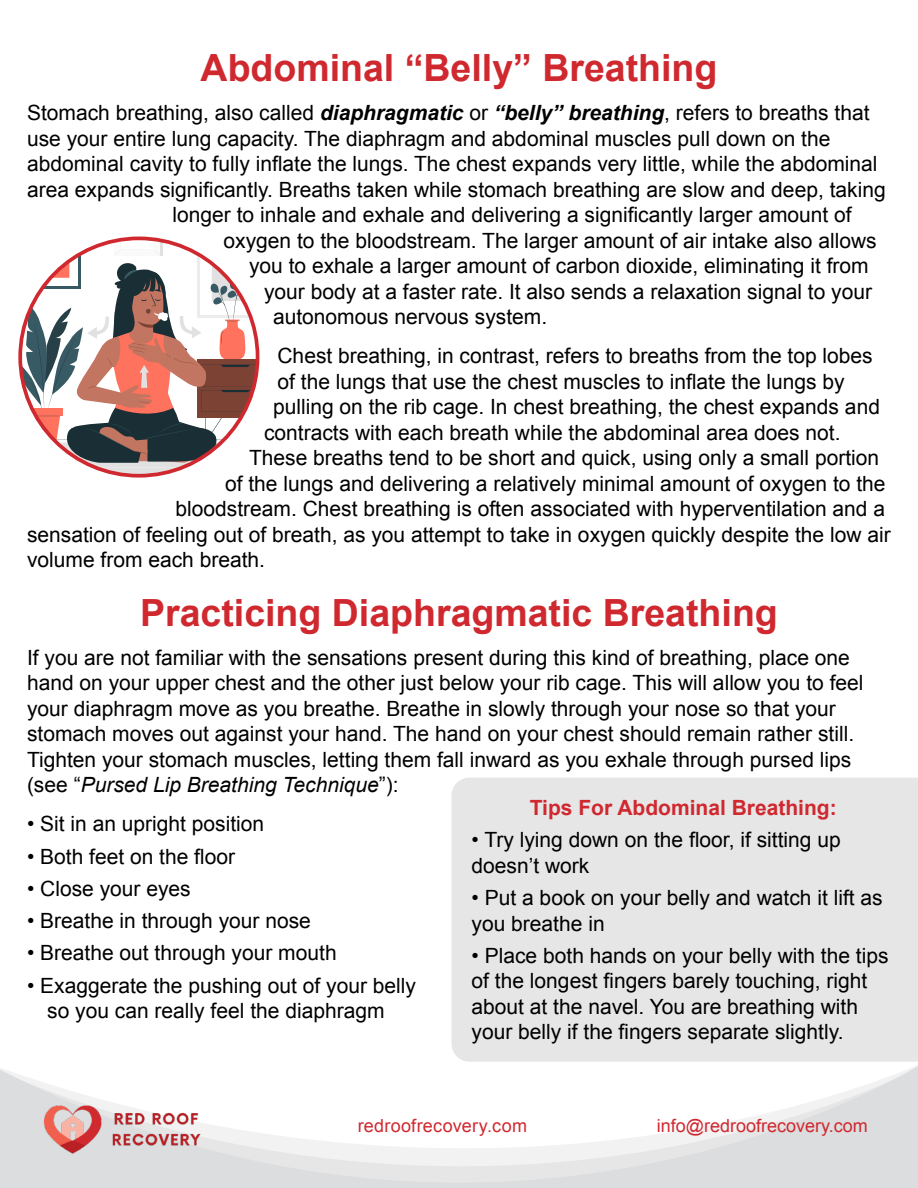
<style>
.page{position:relative;width:918px;height:1188px;background:#fff}
.page>*{position:absolute;margin:0;border:0;box-sizing:border-box;transform-origin:0 0}
.t1{font:700 37.5px "Arial";color:#d0282f}
.Body_Copy_-_14pt{font:21px/25.5px "Arial";color:#000}
.Body_Copy_-_14pt-2{font:700 21px "Arial";color:#d0282f}
.Body_Copy_-_14pt-3{font:18px "Arial";color:#d0282f}
.s1{font-weight:700;font-style:italic}
.s2{font-style:italic}
</style>
<div class="page">
<svg style="left:20px;top:238px;width:238px;height:237px"></svg>
<div style="left:452px;top:778px;width:466px;height:268px;background:#e6e6e6"></div>
<svg style="left:0;top:1046px;width:918px;height:142px"></svg>
<img style="left:41px;top:1100px;width:163px;height:57px">
<h2 class="t1" style="left:201px;top:43px;width:518px">Abdominal “Belly” Breathing</h2>
<p class="Body_Copy_-_14pt" style="left:27px;top:100px;width:844px">Stomach breathing, also called <span class="s1">diaphragmatic</span> or <span class="s1">“belly” breathing</span>, refers to breaths that</p>
<p class="Body_Copy_-_14pt" style="left:27px;top:126px;width:805px">use your entire lung capacity. The diaphragm and abdominal muscles pull down on the</p>
<p class="Body_Copy_-_14pt" style="left:27px;top:151px;width:852px">abdominal cavity to fully inflate the lungs. The chest expands very little, while the abdominal</p>
<p class="Body_Copy_-_14pt" style="left:27px;top:177px;width:860px">area expands significantly. Breaths taken while stomach breathing are slow and deep, taking</p>
<p class="Body_Copy_-_14pt" style="left:172px;top:202px;width:681px">longer to inhale and exhale and delivering a significantly larger amount of</p>
<p class="Body_Copy_-_14pt" style="left:224px;top:228px;width:655px">oxygen to the bloodstream. The larger amount of air intake also allows</p>
<p class="Body_Copy_-_14pt" style="left:249px;top:253px;width:621px">you to exhale a larger amount of carbon dioxide, eliminating it from</p>
<p class="Body_Copy_-_14pt" style="left:264px;top:279px;width:610px">your body at a faster rate. It also sends a relaxation signal to your</p>
<p class="Body_Copy_-_14pt" style="left:273px;top:304px;width:276px">autonomous nervous system.</p>
<p class="Body_Copy_-_14pt" style="left:278px;top:343px;width:597px">Chest breathing, in contrast, refers to breaths from the top lobes</p>
<p class="Body_Copy_-_14pt" style="left:278px;top:369px;width:569px">of the lungs that use the chest muscles to inflate the lungs by</p>
<p class="Body_Copy_-_14pt" style="left:273px;top:394px;width:609px">pulling on the rib cage. In chest breathing, the chest expands and</p>
<p class="Body_Copy_-_14pt" style="left:264px;top:420px;width:578px">contracts with each breath while the abdominal area does not.</p>
<p class="Body_Copy_-_14pt" style="left:249px;top:445px;width:632px">These breaths tend to be short and quick, using only a small portion</p>
<p class="Body_Copy_-_14pt" style="left:225px;top:471px;width:662px">of the lungs and delivering a relatively minimal amount of oxygen to the</p>
<p class="Body_Copy_-_14pt" style="left:176px;top:496px;width:711px">bloodstream. Chest breathing is often associated with hyperventilation and a</p>
<p class="Body_Copy_-_14pt" style="left:27px;top:522px;width:865px">sensation of feeling out of breath, as you attempt to take in oxygen quickly despite the low air</p>
<p class="Body_Copy_-_14pt" style="left:27px;top:547px;width:240px">volume from each breath.</p>
<h2 class="t1" style="left:140px;top:588px;width:639px">Practicing Diaphragmatic Breathing</h2>
<p class="Body_Copy_-_14pt" style="left:27px;top:645px;width:838px">If you are not familiar with the sensations present during this kind of breathing, place one hand on your upper chest and the other just below your rib cage. This will allow you to feel your diaphragm move as you breathe. Breathe in slowly through your nose so that your stomach moves out against your hand. The hand on your chest should remain rather still.<br>Tighten your stomach muscles, letting them fall inward as you exhale through pursed lips (see “<span class="s2">Pursed Lip Breathing Technique</span>”):</p>
<p class="Body_Copy_-_14pt" style="left:27px;top:811px;width:239px">• Sit in an upright position</p>
<p class="Body_Copy_-_14pt" style="left:27px;top:844px;width:210px">• Both feet on the floor</p>
<p class="Body_Copy_-_14pt" style="left:27px;top:876px;width:165px">• Close your eyes</p>
<p class="Body_Copy_-_14pt" style="left:27px;top:908px;width:286px">• Breathe in through your nose</p>
<p class="Body_Copy_-_14pt" style="left:27px;top:940px;width:311px">• Breathe out through your mouth</p>
<p class="Body_Copy_-_14pt" style="left:27px;top:973px;width:391px;text-align:center">• Exaggerate the pushing out of your belly so you can really feel the diaphragm</p>
<p class="Body_Copy_-_14pt-2" style="left:530px;top:794px;width:308px">Tips For Abdominal Breathing:</p>
<p class="Body_Copy_-_14pt" style="left:472px;top:828px;width:371px">• Try lying down on the floor, if sitting up doesn’t work</p>
<p class="Body_Copy_-_14pt" style="left:472px;top:885px;width:413px">• Put a book on your belly and watch it lift as you breathe in</p>
<p class="Body_Copy_-_14pt" style="left:472px;top:943px;width:419px">• Place both hands on your belly with the tips of the longest fingers barely touching, right about at the navel. You are breathing with your belly if the fingers separate slightly.</p>
<p class="Body_Copy_-_14pt-3" style="left:358px;top:1114px;width:171px">redroofrecovery.com</p>
<p class="Body_Copy_-_14pt-3" style="left:657px;top:1114px;width:213px">info@redroofrecovery.com</p>
</div>
